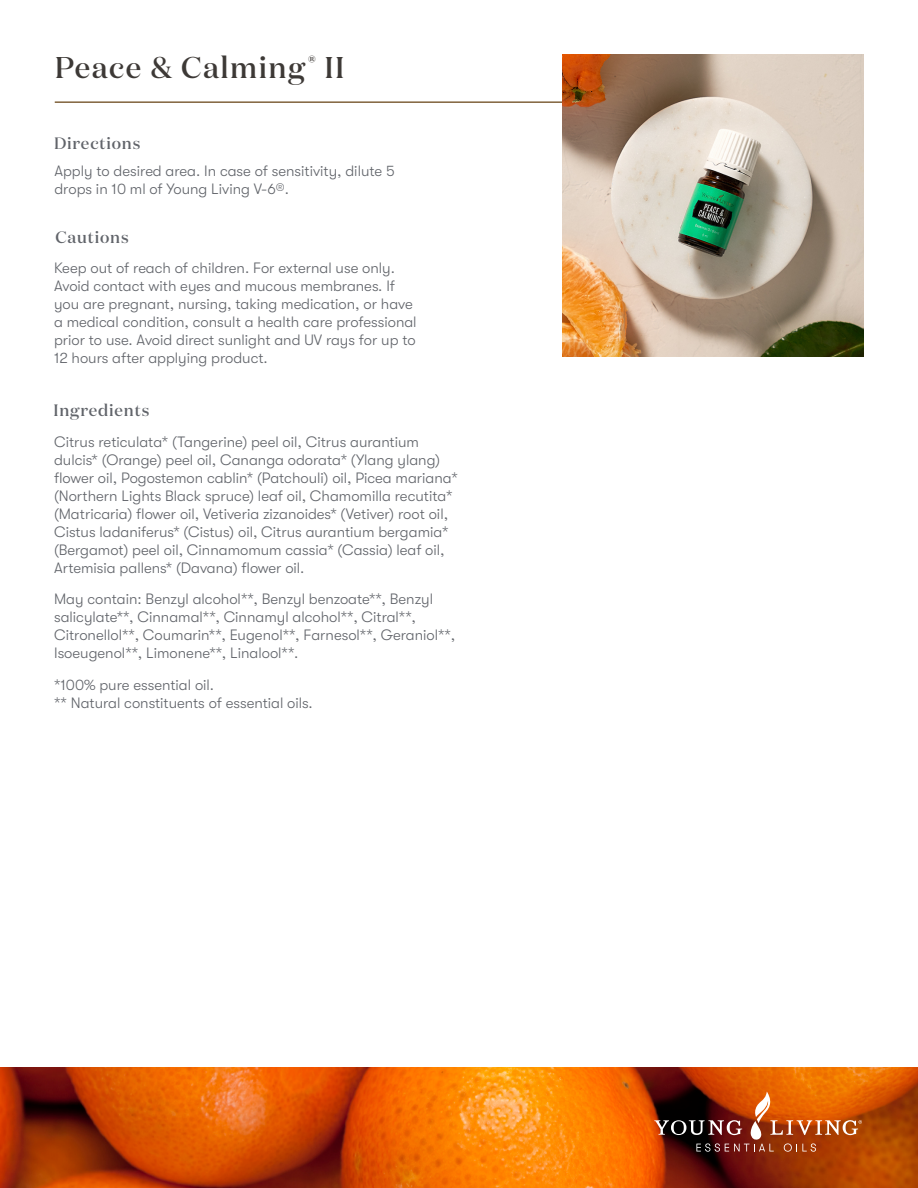
<style>
.page{position:relative;width:918px;height:1188px;background:#fff}
.page>*{position:absolute;margin:0;border:0;box-sizing:border-box;transform-origin:0 0}
.t1{font:500 30px "Domaine Display";letter-spacing:.05em;color:#3d3936}
.t2{font:500 16.5px "Domaine Display";letter-spacing:.05em;color:#61646a}
.t3{font:300 15px/18px "GT Walsheim Pro";color:#61646a}
</style>
<div class="page">
<img style="left:0;top:1067px;width:918px;height:121px">
<svg style="left:654px;top:1092px;width:208px;height:60px;background:#95441c"></svg>
<hr style="left:55px;top:101px;width:544px;height:2px;background:#80623b">
<img style="left:562px;top:55px;width:302px;height:301px">
<h1 class="t1" style="left:55px;top:49px;width:291px">Peace &amp; Calming<sup>®</sup> II</h1>
<p class="t2" style="left:54px;top:133px;width:88px">Directions</p>
<p class="t3" style="left:54px;top:162px;width:342px">Apply to desired area. In case of sensitivity, dilute 5 drops in 10 ml of Young Living V-6®.</p>
<p class="t2" style="left:56px;top:227px;width:75px">Cautions</p>
<p class="t3" style="left:54px;top:259px;width:364px">Keep out of reach of children. For external use only.<br>Avoid contact with eyes and mucous membranes. If you are pregnant, nursing, taking medication, or have a medical condition, consult a health care professional prior to use. Avoid direct sunlight and UV rays for up to 12 hours after applying product.</p>
<p class="t2" style="left:54px;top:400px;width:97px">Ingredients</p>
<p class="t3" style="left:54px;top:433px;width:405px">Citrus reticulata* (Tangerine) peel oil, Citrus aurantium dulcis* (Orange) peel oil, Cananga odorata* (Ylang ylang) flower oil, Pogostemon cablin* (Patchouli) oil, Picea mariana* (Northern Lights Black spruce) leaf oil, Chamomilla recutita* (Matricaria) flower oil, Vetiveria zizanoides* (Vetiver) root oil, Cistus ladaniferus* (Cistus) oil, Citrus aurantium bergamia* (Bergamot) peel oil, Cinnamomum cassia* (Cassia) leaf oil, Artemisia pallens* (Davana) flower oil.</p>
<p class="t3" style="left:54px;top:590px;width:402px">May contain: Benzyl alcohol**, Benzyl benzoate**, Benzyl salicylate**, Cinnamal**, Cinnamyl alcohol**, Citral**, Citronellol**, Coumarin**, Eugenol**, Farnesol**, Geraniol**, Isoeugenol**, Limonene**, Linalool**.</p>
<p class="t3" style="left:54px;top:676px;width:260px">*100% pure essential oil.<br>** Natural constituents of essential oils.</p>
</div>
